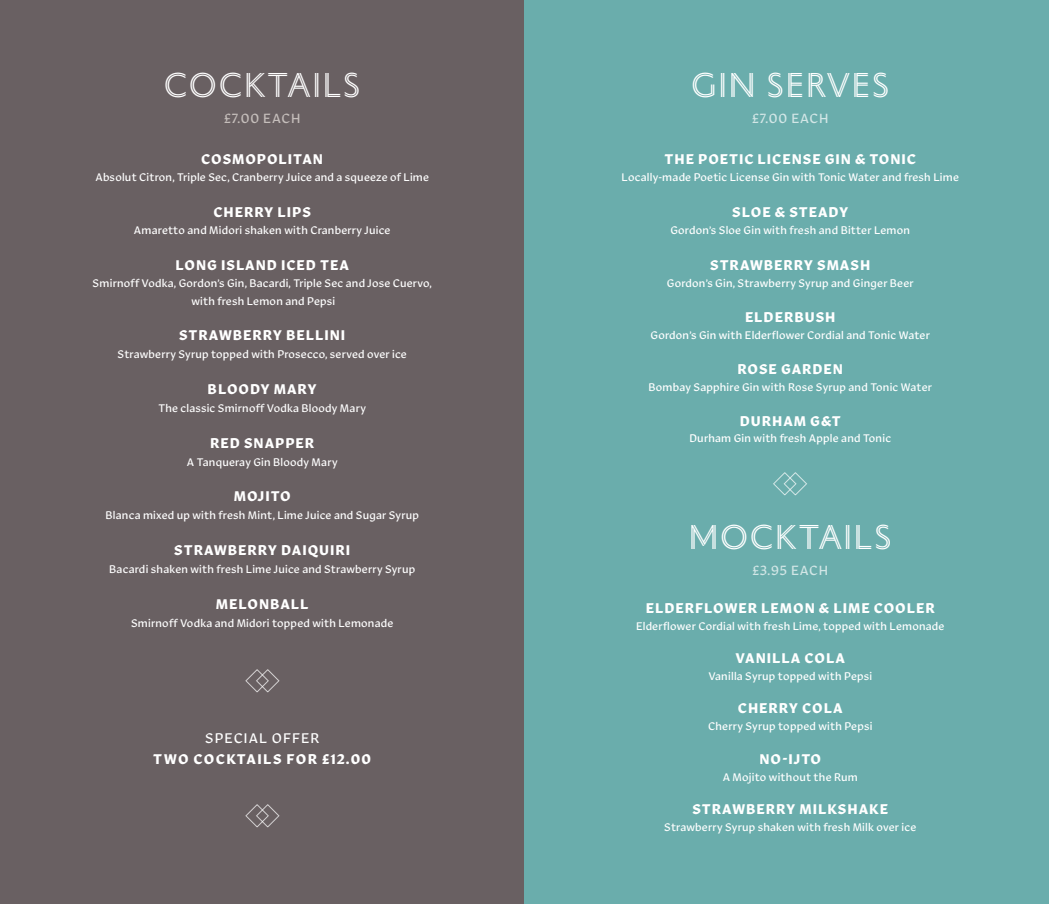
<style>
.page{position:relative;width:1049px;height:904px;background:#fff}
.page>*{position:absolute;margin:0;border:0;box-sizing:border-box;transform-origin:0 0}
.t1{font:36.25px "Portrait Inline Sans";letter-spacing:.065em;color:#fff}
.t2{font:700 14.38px "Robinson";letter-spacing:.065em;color:#fff}
.t3{font:700 14.38px "Robinson";letter-spacing:.095em;color:#fff}
.t4{font:14.38px "Robinson";letter-spacing:.08em;color:#fff}
.t5{font:13.75px "Robinson";letter-spacing:.065em;color:#d2e6e6}
.t6{font:13.75px "Robinson";letter-spacing:.065em;color:#c5bebb}
.t7{font:11.38px/17.5px "Robinson";letter-spacing:.02em;color:#fff;text-align:center}
</style>
<div class="page">
<div style="left:0;top:0;width:524px;height:904px;background:#696062"></div>
<div style="left:524px;top:0;width:525px;height:904px;background:#6aadac"></div>
<h1 class="t1" style="left:164px;top:60px;width:197px">COCKTAILS</h1>
<p class="t6" style="left:224px;top:108px;width:78px">£7.00 EACH</p>
<p class="t2" style="left:201px;top:147px;width:123px">COSMOPOLITAN</p>
<p class="t7" style="left:95px;top:167px;width:335px">Absolut Citron, Triple Sec, Cranberry Juice and a squeeze of Lime</p>
<p class="t2" style="left:213px;top:200px;width:99px">CHERRY LIPS</p>
<p class="t7" style="left:134px;top:220px;width:258px">Amaretto and Midori shaken with Cranberry Juice</p>
<p class="t2" style="left:176px;top:253px;width:175px">LONG ISLAND ICED TEA</p>
<p class="t7" style="left:93px;top:273px;width:341px">Smirnoff Vodka, Gordon’s Gin, Bacardi, Triple Sec and Jose Cuervo, with fresh Lemon and Pepsi</p>
<p class="t2" style="left:179px;top:324px;width:168px">STRAWBERRY BELLINI</p>
<p class="t7" style="left:118px;top:344px;width:291px">Strawberry Syrup topped with Prosecco, served over ice</p>
<p class="t2" style="left:208px;top:378px;width:111px">BLOODY MARY</p>
<p class="t7" style="left:159px;top:398px;width:209px">The classic Smirnoff Vodka Bloody Mary</p>
<p class="t2" style="left:210px;top:431px;width:106px">RED SNAPPER</p>
<p class="t7" style="left:187px;top:452px;width:152px">A Tanqueray Gin Bloody Mary</p>
<p class="t2" style="left:234px;top:485px;width:58px">MOJITO</p>
<p class="t7" style="left:106px;top:505px;width:315px">Blanca mixed up with fresh Mint, Lime Juice and Sugar Syrup</p>
<p class="t2" style="left:174px;top:539px;width:177px">STRAWBERRY DAIQUIRI</p>
<p class="t7" style="left:109px;top:559px;width:307px">Bacardi shaken with fresh Lime Juice and Strawberry Syrup</p>
<p class="t2" style="left:216px;top:592px;width:94px">MELONBALL</p>
<p class="t7" style="left:131px;top:612px;width:264px">Smirnoff Vodka and Midori topped with Lemonade</p>
<p class="t4" style="left:205px;top:727px;width:116px">SPECIAL OFFER</p>
<p class="t3" style="left:153px;top:747px;width:219px">TWO COCKTAILS FOR £12.00</p>
<h1 class="t1" style="left:691px;top:60px;width:199px">GIN SERVES</h1>
<p class="t5" style="left:752px;top:108px;width:78px">£7.00 EACH</p>
<p class="t2" style="left:664px;top:147px;width:253px">THE POETIC LICENSE GIN &amp; TONIC</p>
<p class="t7" style="left:622px;top:167px;width:339px">Locally-made Poetic License Gin with Tonic Water and fresh Lime</p>
<p class="t2" style="left:732px;top:200px;width:117px">SLOE &amp; STEADY</p>
<p class="t7" style="left:670px;top:220px;width:241px">Gordon’s Sloe Gin with fresh and Bitter Lemon</p>
<p class="t2" style="left:710px;top:253px;width:162px">STRAWBERRY SMASH</p>
<p class="t7" style="left:667px;top:273px;width:248px">Gordon’s Gin, Strawberry Syrup and Ginger Beer</p>
<p class="t2" style="left:745px;top:306px;width:92px">ELDERBUSH</p>
<p class="t7" style="left:651px;top:325px;width:281px">Gordon’s Gin with Elderflower Cordial and Tonic Water</p>
<p class="t2" style="left:737px;top:357px;width:107px">ROSE GARDEN</p>
<p class="t7" style="left:648px;top:377px;width:285px">Bombay Sapphire Gin with Rose Syrup and Tonic Water</p>
<p class="t2" style="left:740px;top:409px;width:102px">DURHAM G&amp;T</p>
<p class="t7" style="left:689px;top:428px;width:203px">Durham Gin with fresh Apple and Tonic</p>
<h1 class="t1" style="left:689px;top:512px;width:204px">MOCKTAILS</h1>
<p class="t5" style="left:752px;top:559px;width:77px">£3.95 EACH</p>
<p class="t2" style="left:646px;top:596px;width:291px">ELDERFLOWER LEMON &amp; LIME COOLER</p>
<p class="t7" style="left:636px;top:616px;width:310px">Elderflower Cordial with fresh Lime, topped with Lemonade</p>
<p class="t2" style="left:736px;top:647px;width:111px">VANILLA COLA</p>
<p class="t7" style="left:708px;top:666px;width:165px">Vanilla Syrup topped with Pepsi</p>
<p class="t2" style="left:738px;top:697px;width:106px">CHERRY COLA</p>
<p class="t7" style="left:708px;top:716px;width:166px">Cherry Syrup topped with Pepsi</p>
<p class="t2" style="left:759px;top:747px;width:63px">NO-IJTO</p>
<p class="t7" style="left:723px;top:766px;width:137px">A Mojito without the Rum</p>
<p class="t2" style="left:692px;top:797px;width:197px">STRAWBERRY MILKSHAKE</p>
<p class="t7" style="left:664px;top:816px;width:254px">Strawberry Syrup shaken with fresh Milk over ice</p>
</div>
